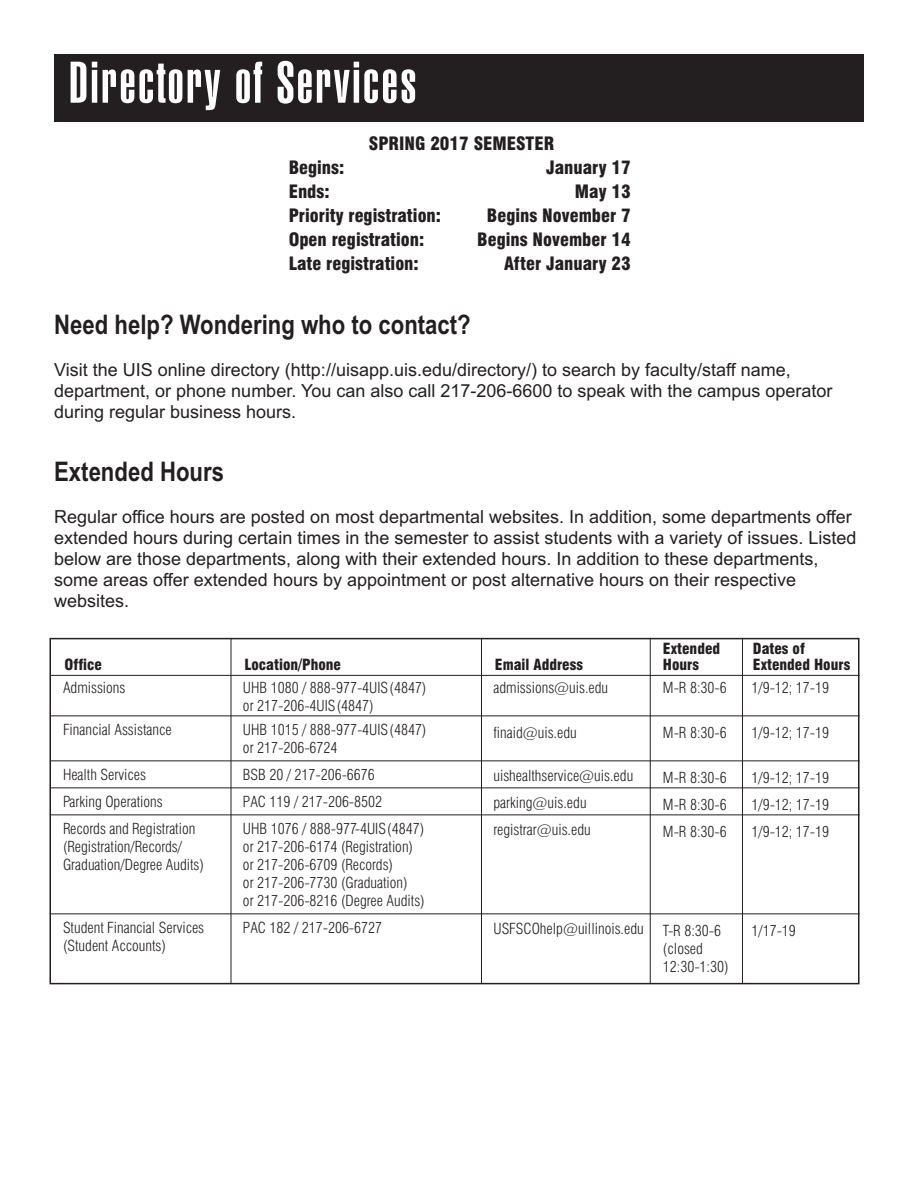
<style>
.page{position:relative;width:918px;height:1188px;background:#fff}
.page>*{position:absolute;margin:0;border:0;box-sizing:border-box;transform-origin:0 0}
.t1{font:900 extra-condensed 57px "Swiss 911 BT";letter-spacing:.05em;color:#fff}
.t2{font:700 27px "Arial Narrow";color:#231f20}
.t3{font:18px/21px "Arial";color:#231f20}
.t4{font:900 condensed 18px "Swiss 721 BT";color:#231f20}
.t5{font:300 condensed 15px/27px "Swiss 721 BT";color:#231f20}
.t6{font:900 condensed 15px/16.5px "Swiss 721 BT";color:#231f20}
</style>
<div class="page">
<div style="left:49px;top:638px;width:810px;height:346px;border:2px solid #231f20"></div>
<hr style="left:231px;top:638px;width:1px;height:345px;background:#231f20">
<hr style="left:650px;top:638px;width:1px;height:345px;background:#231f20">
<hr style="left:481px;top:638px;width:1px;height:345px;background:#231f20">
<hr style="left:742px;top:638px;width:1px;height:345px;background:#231f20">
<hr style="left:50px;top:675px;width:809px;height:1px;background:#231f20">
<hr style="left:50px;top:715px;width:809px;height:1px;background:#231f20">
<hr style="left:50px;top:760px;width:809px;height:1px;background:#231f20">
<hr style="left:50px;top:787px;width:809px;height:1px;background:#231f20">
<hr style="left:50px;top:814px;width:809px;height:1px;background:#231f20">
<hr style="left:50px;top:913px;width:809px;height:1px;background:#231f20">
<div style="left:54px;top:54px;width:810px;height:68px;background:#231f20"></div>
<h1 class="t1" style="left:69px;top:61px;width:349px">Directory of Services</h1>
<p class="t4" style="left:369px;top:135px;width:187px">SPRING 2017 SEMESTER</p>
<p class="t4" style="left:289px;top:159px;width:57px">Begins:</p>
<p class="t4" style="left:546px;top:159px;width:86px">January 17</p>
<p class="t4" style="left:289px;top:183px;width:42px">Ends:</p>
<p class="t4" style="left:575px;top:183px;width:57px">May 13</p>
<p class="t4" style="left:289px;top:207px;width:154px">Priority registration:</p>
<p class="t4" style="left:487px;top:207px;width:145px">Begins November 7</p>
<p class="t4" style="left:289px;top:231px;width:137px">Open registration:</p>
<p class="t4" style="left:477px;top:231px;width:155px">Begins November 14</p>
<p class="t4" style="left:289px;top:255px;width:132px">Late registration:</p>
<p class="t4" style="left:504px;top:255px;width:128px">After January 23</p>
<h2 class="t2" style="left:54px;top:314px;width:418px">Need help? Wondering who to contact?</h2>
<p class="t3" style="left:54px;top:361px;width:780px">Visit the UIS online directory (http://uisapp.uis.edu/directory/) to search by faculty/staff name, department, or phone number. You can also call 217-206-6600 to speak with the campus operator during regular business hours.</p>
<h2 class="t2" style="left:54px;top:461px;width:171px">Extended Hours</h2>
<p class="t3" style="left:54px;top:508px;width:804px">Regular office hours are posted on most departmental websites. In addition, some departments offer extended hours during certain times in the semester to assist students with a variety of issues. Listed below are those departments, along with their extended hours. In addition to these departments, some areas offer extended hours by appointment or post alternative hours on their respective websites.</p>
<p class="t6" style="left:65px;top:657px;width:39px">Office</p>
<p class="t6" style="left:245px;top:657px;width:98px">Location/Phone</p>
<p class="t6" style="left:495px;top:657px;width:89px">Email Address</p>
<p class="t5" style="left:63px;top:675px;width:64px">Admissions</p>
<p class="t5" style="left:63px;top:717px;width:110px">Financial Assistance</p>
<p class="t5" style="left:63px;top:762px;width:134px">Health Services<br>Parking Operations<br>Records and Registration</p>
<p class="t5" style="left:63px;top:838px;width:143px;line-height:18px">(Registration/Records/<br>Graduation/Degree Audits)</p>
<p class="t5" style="left:63px;top:919px;width:143px;line-height:18px">Student Financial Services (Student Accounts)</p>
<p class="t5" style="left:243px;top:679px;width:185px;line-height:18px">UHB 1080 / 888-977-4UIS(4847) or 217-206-4UIS(4847)</p>
<p class="t5" style="left:243px;top:721px;width:185px;line-height:18px">UHB 1015 / 888-977-4UIS(4847) or 217-206-6724</p>
<p class="t5" style="left:243px;top:762px;width:183px">BSB 20 / 217-206-6676<br>PAC 119 / 217-206-8502<br>UHB 1076 / 888-977-4UIS(4847)</p>
<p class="t5" style="left:243px;top:838px;width:183px;line-height:18px">or 217-206-6174 (Registration) or 217-206-6709 (Records)<br>or 217-206-7730 (Graduation)<br>or 217-206-8216 (Degree Audits)</p>
<p class="t5" style="left:243px;top:915px;width:141px">PAC 182 / 217-206-6727</p>
<p class="t5" style="left:493px;top:675px;width:116px">admissions@uis.edu</p>
<p class="t5" style="left:493px;top:720px;width:85px">finaid@uis.edu</p>
<p class="t5" style="left:493px;top:763px;width:141px">uishealthservice@uis.edu parking@uis.edu registrar@uis.edu</p>
<p class="t5" style="left:493px;top:916px;width:152px">USFSCOhelp@uillinois.edu</p>
<p class="t6" style="left:663px;top:641px;width:59px">Extended<br>Hours</p>
<p class="t6" style="left:753px;top:641px;width:99px">Dates of<br>Extended Hours</p>
<p class="t5" style="left:751px;top:675px;width:79px">1/9-12; 17-19</p>
<p class="t5" style="left:751px;top:720px;width:79px">1/9-12; 17-19</p>
<p class="t5" style="left:751px;top:765px;width:79px;text-align:justify">1/9-12; 17-19<br>1/9-12; 17-19<br>1/9-12; 17-19</p>
<p class="t5" style="left:663px;top:675px;width:65px">M-R 8:30-6</p>
<p class="t5" style="left:663px;top:720px;width:65px">M-R 8:30-6</p>
<p class="t5" style="left:663px;top:765px;width:65px;text-align:justify">M-R 8:30-6<br>M-R 8:30-6<br>M-R 8:30-6</p>
<p class="t5" style="left:663px;top:922px;width:67px;line-height:18px">T-R 8:30-6 (closed<br>12:30-1:30)</p>
<p class="t5" style="left:751px;top:918px;width:46px">1/17-19</p>
</div>
